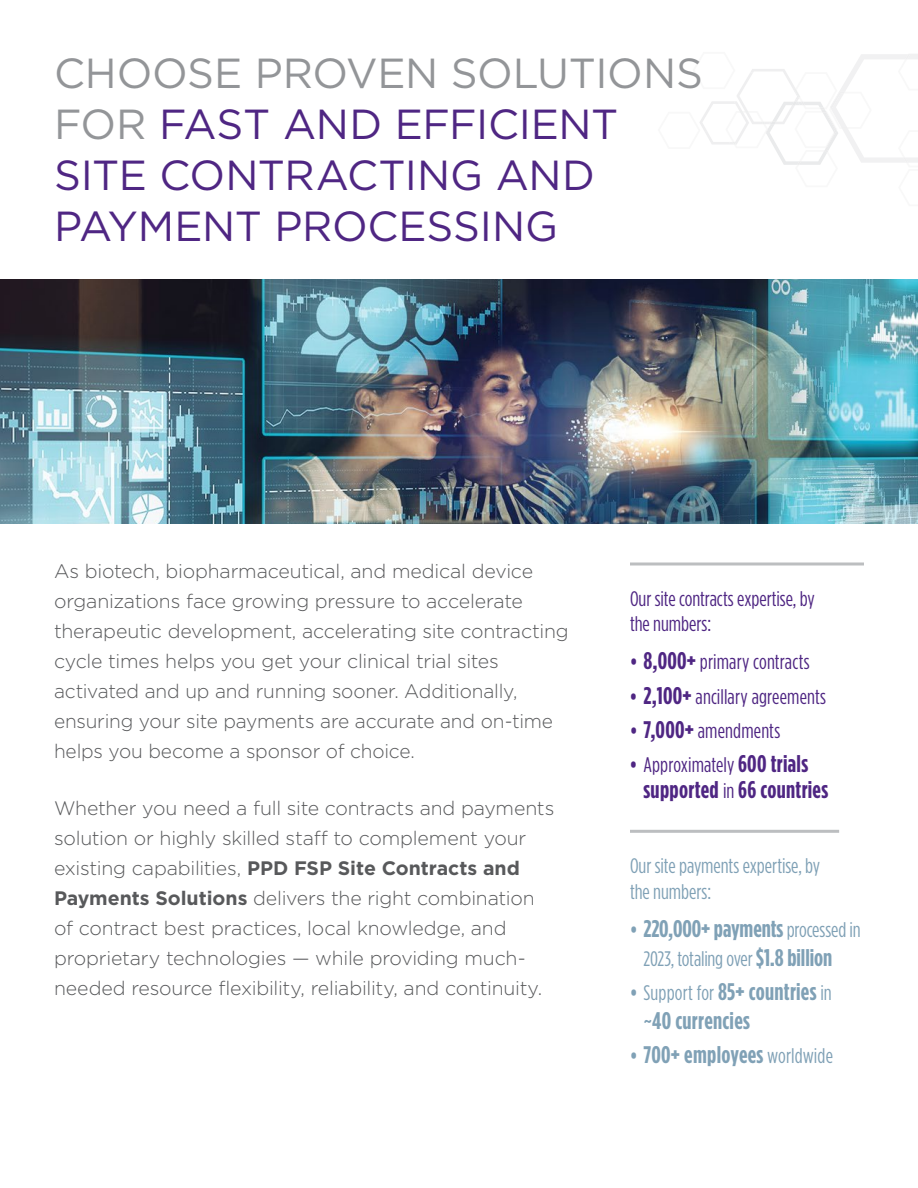
<style>
.page{position:relative;width:918px;height:1188px;background:#fff}
.page>*{position:absolute;margin:0;border:0;box-sizing:border-box;transform-origin:0 0}
.t1{font:42px/51px "Gotham";letter-spacing:-.005em;color:#4f2683}
.t2{font:700 24px "Gotham Condensed";letter-spacing:.01em;color:#80a1b6}
.t3{font:700 24px "Gotham Condensed";letter-spacing:.01em;color:#4f2683}
.t4{font:21px/25.2px "Gotham Condensed";letter-spacing:.005em;color:#4f2683}
.t5{font:21px/25.2px "Gotham Condensed";letter-spacing:-.005em;color:#80a1b6}
.t6{font:300 19.5px/30px "Gotham";letter-spacing:-.01em;color:#58595b}
.s1{color:#939598}
.s2{font-weight:700}
.s3{font-weight:700;font-size:24px}
.s4{font-weight:400;font-size:21px}
.s5{font-size:21px}
</style>
<div class="page">
<img style="left:0;top:280px;width:918px;height:243px">
<hr style="left:630px;top:563px;width:234px;height:3px;background:#bcbec0">
<hr style="left:630px;top:830px;width:209px;height:3px;background:#bcbec0">
<svg style="left:700px;top:54px;width:218px;height:111px"></svg>
<h1 class="t1" style="left:54px;top:46px;width:651px"><span class="s1">CHOOSE PROVEN SOLUTIONS<br>FOR</span> FAST AND EFFICIENT<br>SITE CONTRACTING AND<br>PAYMENT PROCESSING</h1>
<p class="t6" style="left:54px;top:556px;width:516px">As biotech, biopharmaceutical, and medical device organizations face growing pressure to accelerate therapeutic development, accelerating site contracting cycle times helps you get your clinical trial sites activated and up and running sooner. Additionally, ensuring your site payments are accurate and on-time helps you become a sponsor of choice.</p>
<p class="t6" style="left:54px;top:793px;width:502px">Whether you need a full site contracts and payments solution or highly skilled staff to complement your existing capabilities, <span class="s2">PPD FSP Site Contracts and Payments Solutions</span> delivers the right combination of contract best practices, local knowledge, and proprietary technologies — while providing much&shy;needed resource flexibility, reliability, and continuity.</p>
<p class="t4" style="left:630px;top:586px;width:186px">Our site contracts expertise, by the numbers:</p>
<p class="t4" style="left:630px;top:649px;width:181px"><span class="s2">•</span> <span class="s3">8,000+</span> primary contracts</p>
<p class="t4" style="left:630px;top:683px;width:198px"><span class="s2">•</span> <span class="s3">2,100+</span> ancillary agreements</p>
<p class="t4" style="left:630px;top:717px;width:152px"><span class="s2">•</span> <span class="s3">7,000+</span> amendments</p>
<p class="t4" style="left:630px;top:752px;width:180px"><span class="s2">•</span> Approximately <span class="s3">600 trials</span></p>
<p class="t3" style="left:643px;top:775px;width:186px">supported <span class="s4">in</span> 66 countries</p>
<p class="t5" style="left:630px;top:853px;width:192px">Our site payments expertise, by the numbers:</p>
<p class="t2" style="left:630px;top:915px;width:232px"><span class="s5">•</span> 220,000+ payments <span class="s4">processed in</span></p>
<p class="t5" style="left:644px;top:946px;width:190px">2023, totaling over <span class="s3">$1.8 billion</span></p>
<p class="t5" style="left:630px;top:980px;width:203px"><span class="s2">•</span> Support for <span class="s3">85+ countries</span> in</p>
<p class="t2" style="left:644px;top:1007px;width:108px">~40 currencies</p>
<p class="t2" style="left:630px;top:1041px;width:205px"><span class="s5">•</span> 700+ employees <span class="s4">worldwide</span></p>
</div>
